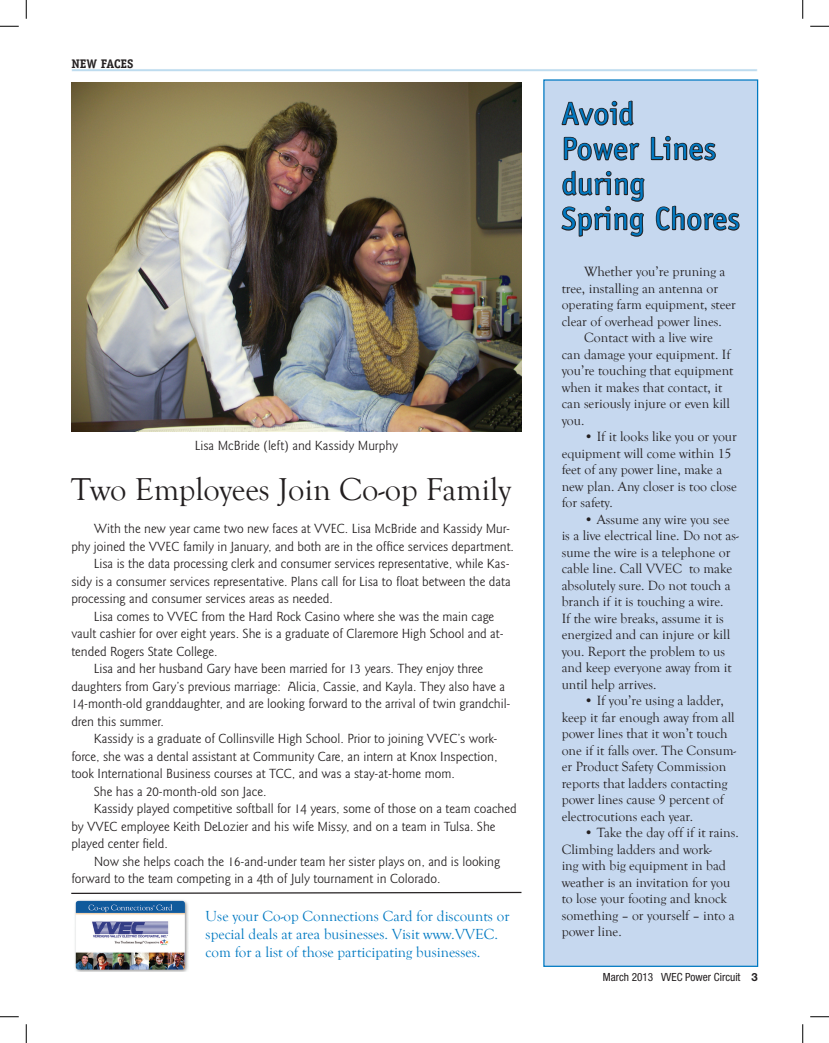
<style>
.page{position:relative;width:829px;height:1043px;background:#fff}
.page>*{position:absolute;margin:0;border:0;box-sizing:border-box;transform-origin:0 0}
.t1{font:32.5px "Goudy Old Style T";color:#231f20}
.t2{font:31.25px "Officina Sans";letter-spacing:.02em;color:#0079c2}
.t3{font:15px/18px "Goudy Old Style T";color:#0079c2}
.t4{font:13.75px/17.5px "Goudy Sans";color:#231f20}
.t5{font:13.75px/16.5px "Goudy Old Style T";color:#231f20}
.VVEC_Body_Copy{font:700 12.5px "Officina Serif";color:#231f20}
.t6{font:condensed 11.25px "Helvetica Neue";color:#231f20}
.s1{font-weight:700;font-stretch:normal}
</style>
<div class="page">
<div style="left:543px;top:79px;width:215px;height:887px;background:#c6d8ef;border:1px solid #0079c2"></div>
<hr style="left:72px;top:69px;width:685px;height:2px;background:#0079c2">
<svg style="left:561px;top:100px;width:179px;height:137px"></svg>
<img style="left:71px;top:83px;width:450px;height:348px">
<img style="left:75px;top:900px;width:113px;height:71px">
<svg style="left:71px;top:891px;width:451px;height:3px"></svg>
<svg style="left:0;top:25px;width:19px;height:2px"></svg>
<svg style="left:810px;top:25px;width:19px;height:2px"></svg>
<svg style="left:0;top:1016px;width:19px;height:1px"></svg>
<svg style="left:810px;top:1016px;width:19px;height:1px"></svg>
<svg style="left:25px;top:0;width:2px;height:19px"></svg>
<svg style="left:25px;top:1024px;width:2px;height:18px"></svg>
<svg style="left:802px;top:0;width:1px;height:19px"></svg>
<svg style="left:802px;top:1024px;width:1px;height:18px"></svg>
<p class="VVEC_Body_Copy" style="left:71px;top:56px;width:64px">NEW FACES</p>
<p class="t4" style="left:195px;top:437px;width:205px">Lisa McBride (left) and Kassidy Murphy</p>
<p class="t1" style="left:71px;top:471px;width:441px">Two Employees Join Co-op Family</p>
<p class="t4" style="left:71px;top:520px;width:444px;text-align:right">With the new year came two new faces at VVEC. Lisa McBride and Kassidy Mur-<br>phy joined the VVEC family in January, and both are in the office services department.</p>
<p class="t4" style="left:71px;top:555px;width:441px;text-align:justify;text-indent:22px">Lisa is the data processing clerk and consumer services representative, while Kas&shy;sidy is a consumer services representative. Plans call for Lisa to float between the data processing and consumer services areas as needed.</p>
<p class="t4" style="left:71px;top:607px;width:434px;text-indent:22px">Lisa comes to VVEC from the Hard Rock Casino where she was the main cage vault cashier for over eight years. She is a graduate of Claremore High School and at&shy;tended Rogers State College.</p>
<p class="t4" style="left:71px;top:660px;width:441px;text-indent:22px">Lisa and her husband Gary have been married for 13 years. They enjoy three daughters from Gary’s previous marriage: Alicia, Cassie, and Kayla. They also have a 14-month-old granddaughter, and are looking forward to the arrival of twin grandchil&shy;dren this summer.</p>
<p class="t4" style="left:71px;top:730px;width:427px;text-align:justify;text-indent:22px">Kassidy is a graduate of Collinsville High School. Prior to joining VVEC’s work&shy;force, she was a dental assistant at Community Care, an intern at Knox Inspection, took International Business courses at TCC, and was a stay-at-home mom.</p>
<p class="t4" style="left:94px;top:782px;width:174px">She has a 20-month-old son Jace.</p>
<p class="t4" style="left:71px;top:800px;width:447px;text-indent:22px">Kassidy played competitive softball for 14 years, some of those on a team coached by VVEC employee Keith DeLozier and his wife Missy, and on a team in Tulsa. She played center field.</p>
<p class="t4" style="left:71px;top:852px;width:430px;text-indent:22px">Now she helps coach the 16-and-under team her sister plays on, and is looking forward to the team competing in a 4th of July tournament in Colorado.</p>
<p class="t3" style="left:206px;top:907px;width:305px">Use your Co-op Connections Card for discounts or special deals at area businesses. Visit www.VVEC. com for a list of those participating businesses.</p>
<p class="t2" style="left:562px;top:95px;width:74px">Avoid</p>
<p class="t2" style="left:562px;top:130px;width:156px">Power Lines</p>
<p class="t2" style="left:562px;top:165px;width:85px">during</p>
<p class="t2" style="left:562px;top:200px;width:180px">Spring Chores</p>
<p class="t5" style="left:562px;top:264px;width:176px;text-indent:22px">Whether you’re pruning a tree, installing an antenna or operating farm equipment, steer clear of overhead power lines.</p>
<p class="t5" style="left:562px;top:330px;width:173px;text-indent:22px">Contact with a live wire can damage your equipment. If you’re touching that equipment when it makes that contact, it can seriously injure or even kill you.</p>
<p class="t5" style="left:562px;top:429px;width:177px;text-indent:22px">• If it looks like you or your equipment will come within 15 feet of any power line, make a new plan. Any closer is too close for safety.</p>
<p class="t5" style="left:562px;top:511px;width:178px;text-indent:22px">• Assume any wire you see is a live electrical line. Do not as&shy;sume the wire is a telephone or cable line. Call VVEC to make absolutely sure. Do not touch a branch if it is touching a wire.<br>If the wire breaks, assume it is energized and can injure or kill you. Report the problem to us and keep everyone away from it until help arrives.</p>
<p class="t5" style="left:562px;top:693px;width:176px;text-indent:22px">• If you’re using a ladder, keep it far enough away from all power lines that it won’t touch one if it falls over. The Consum&shy;er Product Safety Commission reports that ladders contacting power lines cause 9 percent of electrocutions each year.</p>
<p class="t5" style="left:562px;top:825px;width:179px;text-indent:22px">• Take the day off if it rains.<br>Climbing ladders and work-<br>ing with big equipment in bad weather is an invitation for you to lose your footing and knock something – or yourself – into a power line.</p>
<p class="t6" style="left:603px;top:970px;width:156px">March 2013 VVEC Power Circuit <span class="s1">3</span></p>
</div>
